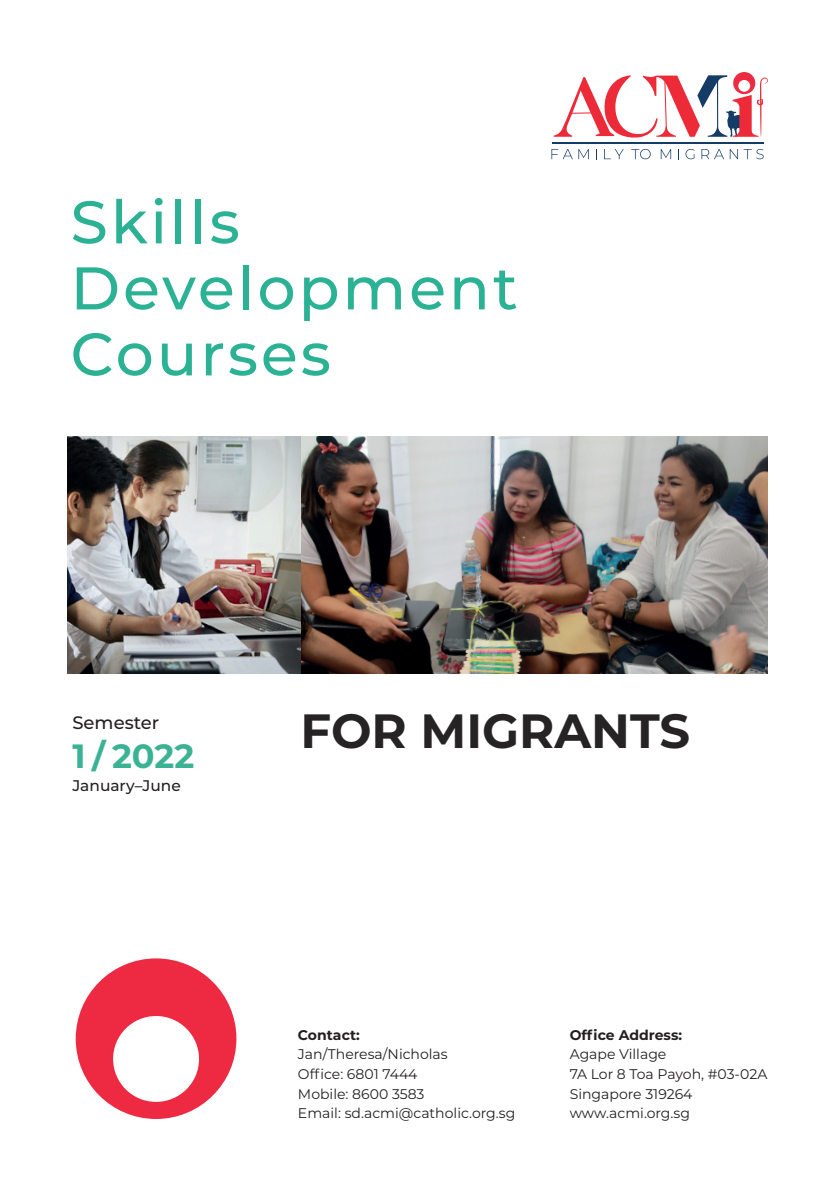
<style>
.page{position:relative;width:840px;height:1191px;background:#fff}
.page>*{position:absolute;margin:0;border:0;box-sizing:border-box;transform-origin:0 0}
.t1{font:500 60px/66px "Montserrat";letter-spacing:.05em;color:#2bb193}
.t2{font:700 48px "Montserrat";color:#262324}
.t3{font:700 33.6px "Montserrat";color:#3bb294}
.t4{font:500 18px "Montserrat";color:#231f20}
.t5{font:500 15.4px "Montserrat";color:#231f20}
.t6{font:14px/19.6px "Montserrat";color:#231f20}
.t7{font:700 14px "Montserrat";color:#231f20}
</style>
<div class="page">
<img style="left:67px;top:436px;width:700px;height:238px">
<svg style="left:76px;top:958px;width:160px;height:161px"></svg>
<hr style="left:551px;top:142px;width:212px;height:1px;background:#153b67">
<svg style="left:551px;top:149px;width:21px;height:10px"></svg>
<svg style="left:578px;top:149px;width:10px;height:10px"></svg>
<svg style="left:604px;top:149px;width:19px;height:10px"></svg>
<svg style="left:631px;top:149px;width:19px;height:10px"></svg>
<svg style="left:660px;top:149px;width:10px;height:10px"></svg>
<svg style="left:685px;top:149px;width:9px;height:10px"></svg>
<svg style="left:701px;top:149px;width:22px;height:10px"></svg>
<svg style="left:729px;top:149px;width:8px;height:10px"></svg>
<svg style="left:743px;top:149px;width:20px;height:10px"></svg>
<svg style="left:553px;top:72px;width:214px;height:66px"></svg>
<h1 class="t1" style="left:70px;top:187px;width:448px">Skills<br>Development<br>Courses</h1>
<p class="t4" style="left:72px;top:710px;width:88px">Semester</p>
<h3 class="t3" style="left:72px;top:731px;width:123px">1 / 2022</h3>
<p class="t5" style="left:72px;top:775px;width:110px">January–June</p>
<h2 class="t2" style="left:300px;top:696px;width:391px">FOR MIGRANTS</h2>
<p class="t7" style="left:298px;top:1024px;width:63px">Contact:</p>
<p class="t6" style="left:298px;top:1044px;width:219px">Jan/Theresa/Nicholas<br>Office: 6801 7444<br>Mobile: 8600 3583<br>Email: sd.acmi@catholic.org.sg</p>
<p class="t7" style="left:569px;top:1024px;width:114px">Office Address:</p>
<p class="t6" style="left:569px;top:1044px;width:199px">Agape Village<br>7A Lor 8 Toa Payoh, #03-02A<br>Singapore 319264 www.acmi.org.sg</p>
</div>
